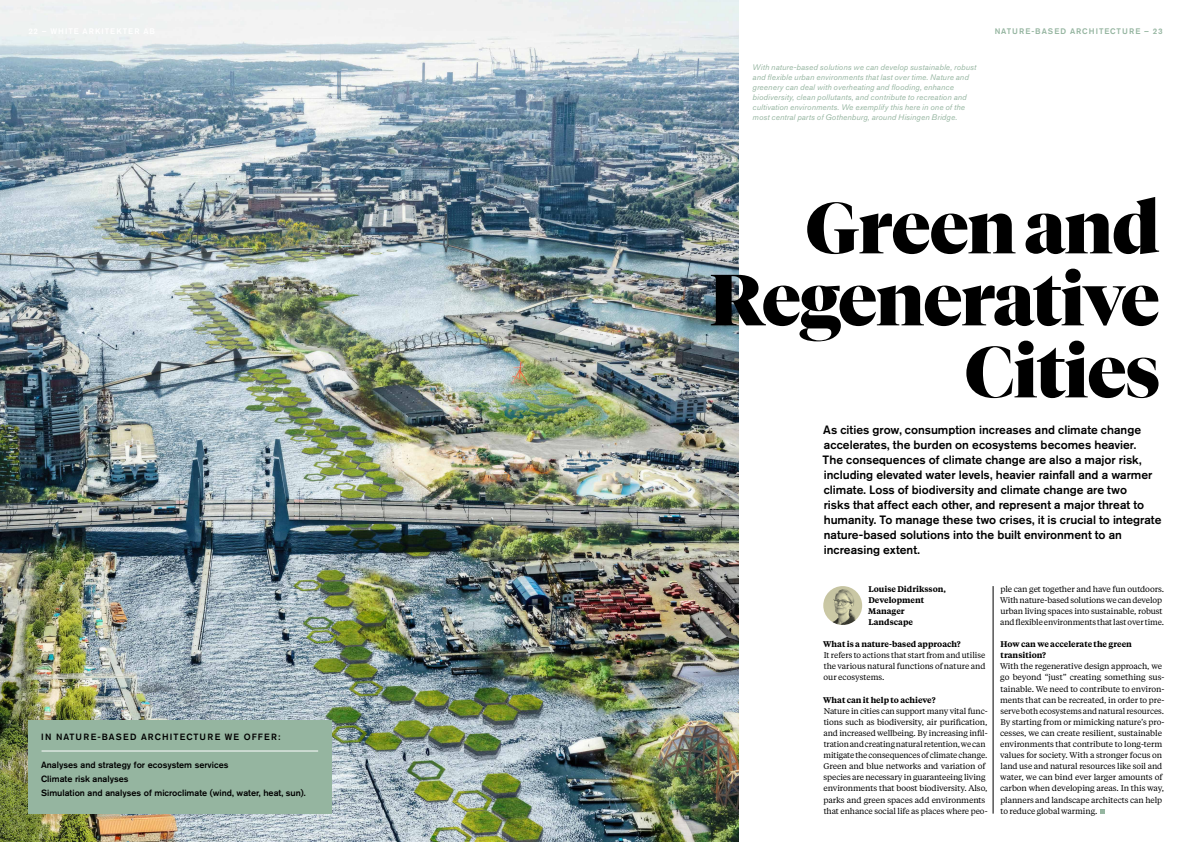
<style>
.page{position:relative;width:1191px;height:842px;background:#fff}
.page>*{position:absolute;margin:0;border:0;box-sizing:border-box;transform-origin:0 0}
.t1{font:900 72px/72px "Tiempos Fine";letter-spacing:-.01em;color:#000;text-align:right}
.t2{font:500 12px/15px "Akzidenz Grotesk Std";color:#000}
.t3{font:500 9px/13.9px "Akzidenz Grotesk Std";color:#000}
.t4{font:500 9px "Akzidenz Grotesk Std";letter-spacing:.115em;color:#000}
.t5{font:8.2px/11.1px "Tiempos Text";letter-spacing:-.01em;color:#000}
.t6{font:600 8.2px/11.1px "Tiempos Text";color:#000}
.t7{font:italic 8px/10px "Akzidenz Grotesk Std";letter-spacing:.015em;color:#95b5a0}
.t8{font:500 8px "Akzidenz Grotesk Std";letter-spacing:.115em;color:#95b5a0}
</style>
<div class="page">
<img style="left:0;top:0;width:738px;height:842px">
<div style="left:28px;top:720px;width:304px;height:94px;background:#95b5a0"></div>
<hr style="left:42px;top:750px;width:276px;height:1px;background:#fff">
<hr style="left:993px;top:586px;width:1px;height:228px;background:#000">
<svg style="left:1100px;top:809px;width:4px;height:5px"></svg>
<img style="left:823px;top:586px;width:39px;height:39px">
<p class="t4" style="left:41px;top:731px;width:241px">IN NATURE-BASED ARCHITECTURE WE OFFER:</p>
<p class="t3" style="left:41px;top:757px;width:265px">Analyses and strategy for ecosystem services<br>Climate risk analyses<br>Simulation and analyses of microclimate (wind, water, heat, sun).</p>
<p class="t7" style="left:752px;top:62px;width:225px">With nature-based solutions we can develop sustainable, robust and flexible urban environments that last over time. Nature and greenery can deal with overheating and flooding, enhance biodiversity, clean pollutants, and contribute to recreation and cultivation environments. We exemplify this here in one of the most central parts of Gothenburg, around Hisingen Bridge.</p>
<p class="t8" style="left:994px;top:27px;width:169px">NATURE-BASED ARCHITECTURE – 23</p>
<h1 class="t1" style="left:709px;top:192px;width:452px">Green and<br>Regenerative<br>Cities</h1>
<p class="t2" style="left:822px;top:422px;width:340px">As cities grow, consumption increases and climate change accelerates, the burden on ecosystems becomes heavier.<br>The consequences of climate change are also a major risk, including elevated water levels, heavier rainfall and a warmer climate. Loss of biodiversity and climate change are two<br>risks that affect each other, and represent a major threat to humanity. To manage these two crises, it is crucial to integrate nature-based solutions into the built environment to an increasing extent.</p>
<p class="t6" style="left:868px;top:583px;width:79px">Louise Didriksson,<br>Development<br>Manager<br>Landscape</p>
<p class="t6" style="left:823px;top:638px;width:139px">What is a nature-based approach?</p>
<p class="t5" style="left:823px;top:649px;width:163px;text-align:justify">It refers to actions that start from and utilise the various natural functions of nature and our ecosystems.</p>
<p class="t6" style="left:823px;top:694px;width:114px">What can it help to achieve?</p>
<p class="t5" style="left:823px;top:705px;width:166px">Nature in cities can support many vital func&shy;tions such as biodiversity, air purification, and increased wellbeing. By increasing infil&shy;tration and creating natural retention, we can mitigate the consequences of climate change.<br>Green and blue networks and variation of species are necessary in guaranteeing living environments that boost biodiversity. Also, parks and green spaces add environments that enhance social life as places where peo-</p>
<p class="t5" style="left:1000px;top:583px;width:165px">ple can get together and have fun outdoors.<br>With nature-based solutions we can develop urban living spaces into sustainable, robust and flexible environments that last over time.</p>
<p class="t6" style="left:1000px;top:638px;width:133px">How can we accelerate the green transition?</p>
<p class="t5" style="left:1000px;top:660px;width:166px">With the regenerative design approach, we go beyond “just” creating something sus&shy;tainable. We need to contribute to environ&shy;ments that can be recreated, in order to pre&shy;serve both ecosystems and natural resources.<br>By starting from or mimicking nature’s pro&shy;cesses, we can create resilient, sustainable environments that contribute to long-term values for society. With a stronger focus on land use and natural resources like soil and water, we can bind ever larger amounts of carbon when developing areas. In this way, planners and landscape architects can help to reduce global warming.</p>
</div>
